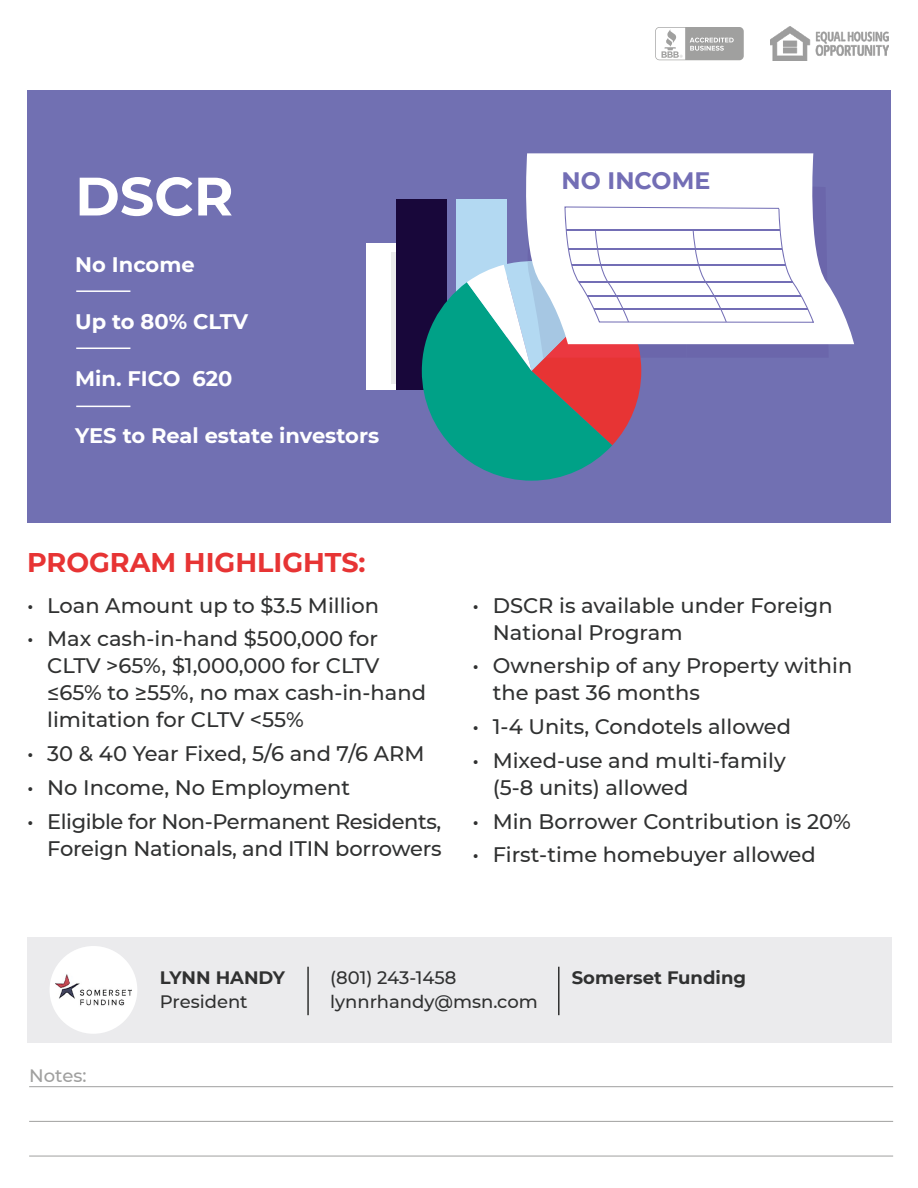
<style>
.page{position:relative;width:918px;height:1188px;background:#fff}
.page>*{position:absolute;margin:0;border:0;box-sizing:border-box;transform-origin:0 0}
.t1{font:700 54px "Montserrat";color:#fff}
.t2{font:700 27px "Montserrat";color:#e73434}
.t3{font:700 23.7px "Montserrat";color:#736eb5}
.t4{font:500 21px/27px "Montserrat";color:#303131}
.t5{font:500 21px/27px "Montserrat";letter-spacing:-.02em;color:#303131;text-align:right}
.t6{font:700 21px "Montserrat";color:#fff}
.t7{font:500 18px "Montserrat";color:#303131}
.t8{font:700 18px "Montserrat";color:#303131}
.t9{font:500 18px "Montserrat";color:#a0a09f}
</style>
<div class="page">
<hr style="left:29px;top:1086px;width:864px;height:1px;background:#a0a09f">
<hr style="left:29px;top:1121px;width:864px;height:1px;background:#a0a09f">
<hr style="left:29px;top:1156px;width:864px;height:1px;background:#a0a09f">
<img style="left:770px;top:27px;width:118px;height:34px">
<svg style="left:655px;top:27px;width:89px;height:33px"></svg>
<div style="left:27px;top:937px;width:864px;height:106px;background:#ebebed"></div>
<hr style="left:307px;top:967px;width:2px;height:48px;background:#303131">
<hr style="left:558px;top:967px;width:2px;height:48px;background:#303131">
<div style="left:50px;top:946px;width:87px;height:88px;background:#fff;border-radius:50%"></div>
<img style="left:55px;top:974px;width:77px;height:32px">
<div style="left:27px;top:91px;width:864px;height:432px;background:#7170b2"></div>
<hr style="left:76px;top:406px;width:54px;height:1px;background:#fff">
<hr style="left:76px;top:348px;width:54px;height:1px;background:#fff">
<hr style="left:76px;top:290px;width:54px;height:2px;background:#fff">
<div style="left:366px;top:243px;width:50px;height:147px;background:#fff"></div>
<div style="left:391px;top:252px;width:29px;height:132px;background:linear-gradient(to bottom,#ebebeb,#ebebeb)"></div>
<div style="left:397px;top:199px;width:50px;height:191px;background:#18073a"></div>
<svg style="left:526px;top:153px;width:328px;height:191px;fill:#fff"></svg>
<svg style="left:422px;top:173px;width:407px;height:308px"></svg>
<hr style="left:566px;top:230px;width:214px;height:1px;background:#736eb5">
<hr style="left:568px;top:248px;width:214px;height:1px;background:#736eb5">
<hr style="left:572px;top:265px;width:214px;height:1px;background:#736eb5">
<hr style="left:579px;top:281px;width:214px;height:1px;background:#736eb5">
<hr style="left:587px;top:296px;width:214px;height:1px;background:#736eb5">
<hr style="left:594px;top:309px;width:214px;height:1px;background:#736eb5">
<h1 class="t1" style="left:75px;top:157px;width:160px">DSCR</h1>
<p class="t6" style="left:75px;top:250px;width:121px">No Income</p>
<p class="t6" style="left:75px;top:307px;width:175px">Up to 80% CLTV</p>
<p class="t6" style="left:75px;top:364px;width:159px">Min. FICO 620</p>
<p class="t6" style="left:75px;top:421px;width:305px">YES to Real estate investors</p>
<p class="t3" style="left:562px;top:163px;width:150px">NO INCOME</p>
<p class="t2" style="left:27px;top:543px;width:340px">PROGRAM HIGHLIGHTS:</p>
<p class="t4" style="left:27px;top:591px;width:354px">• Loan Amount up to $3.5 Million</p>
<p class="t4" style="left:47px;top:625px;width:380px;text-indent:-20px">• Max cash-in-hand $500,000 for<br>CLTV &gt;65%, $1,000,000 for CLTV ≤65% to ≥55%, no max cash-in-hand limitation for CLTV &lt;55%</p>
<p class="t4" style="left:27px;top:739px;width:399px">• 30 &amp; 40 Year Fixed, 5/6 and 7/6 ARM</p>
<p class="t4" style="left:27px;top:773px;width:325px">• No Income, No Employment</p>
<p class="t5" style="left:27px;top:807px;width:416px">• Eligible for Non-Permanent Residents,<br>Foreign Nationals, and ITIN borrowers</p>
<p class="t4" style="left:493px;top:591px;width:341px;text-indent:-20px">• DSCR is available under Foreign<br>National Program</p>
<p class="t4" style="left:493px;top:652px;width:361px;text-indent:-20px">• Ownership of any Property within the past 36 months</p>
<p class="t4" style="left:472px;top:712px;width:320px">• 1-4 Units, Condotels allowed</p>
<p class="t4" style="left:493px;top:746px;width:295px;text-indent:-20px">• Mixed-use and multi-family (5-8 units) allowed</p>
<p class="t4" style="left:472px;top:807px;width:380px">• Min Borrower Contribution is 20%</p>
<p class="t4" style="left:472px;top:841px;width:345px">• First-time homebuyer allowed</p>
<p class="t9" style="left:29px;top:1063px;width:59px">Notes:</p>
<p class="t8" style="left:160px;top:965px;width:127px">LYNN HANDY</p>
<p class="t7" style="left:160px;top:989px;width:89px">President</p>
<p class="t7" style="left:330px;top:965px;width:128px">(801) 243-1458</p>
<p class="t8" style="left:572px;top:965px;width:176px">Somerset Funding</p>
<p class="t7" style="left:330px;top:989px;width:209px">lynnrhandy@msn.com</p>
</div>
